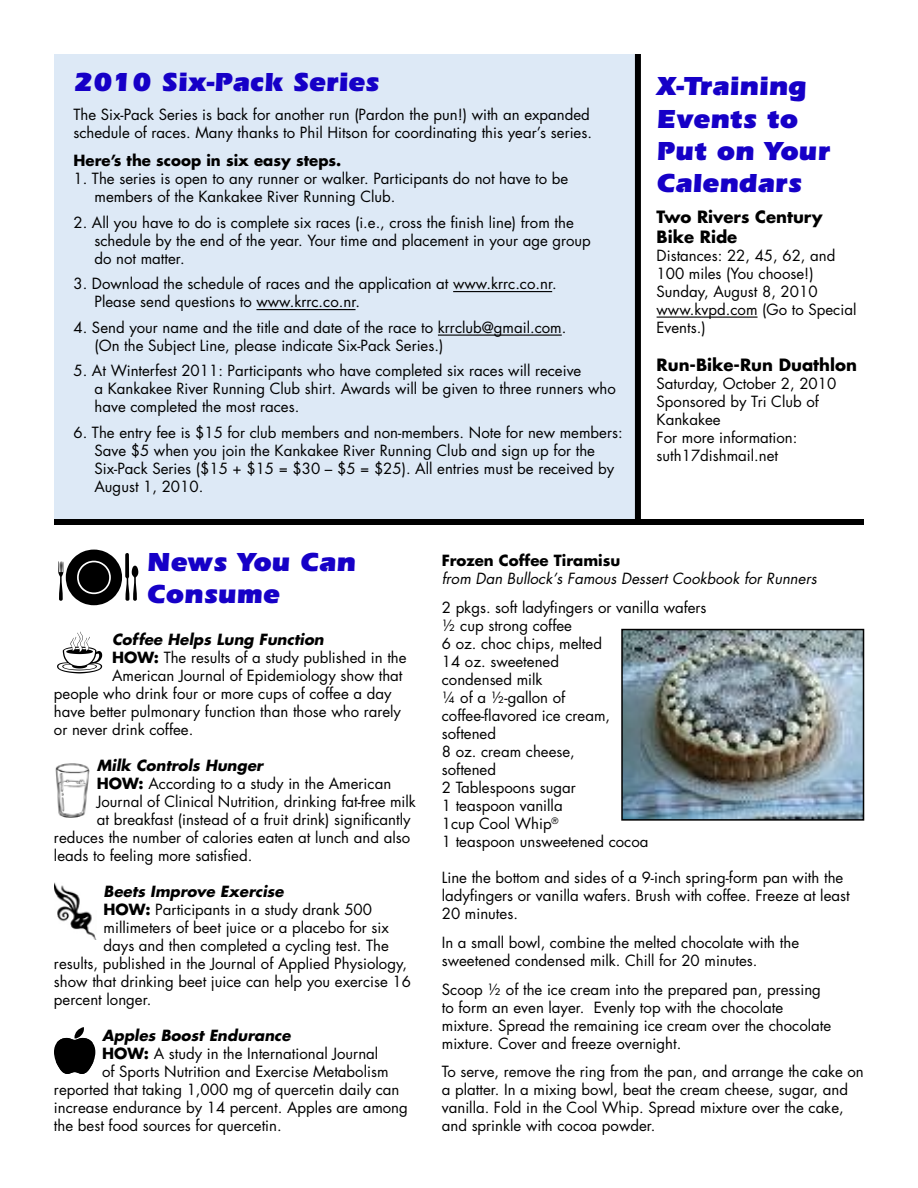
<style>
.page{position:relative;width:918px;height:1188px;background:#fff}
.page>*{position:absolute;margin:0;border:0;box-sizing:border-box;transform-origin:0 0}
.t1{font:900 27px/32.4px "Itc Eras";color:#1600c7}
.t2{font:700 16.5px/19.8px "Futura";color:#000}
.t3{font:15px/18px "Futura";color:#000}
.t4{font:italic 700 15px "Futura";color:#000}
.t5{font:700 15px "Futura";color:#000}
.t6{font:italic 15px "Futura";color:#000}
.s1{font-weight:700}
</style>
<div class="page">
<div style="left:54px;top:54px;width:585px;height:465px;background:#dde9f6"></div>
<div style="left:54px;top:519px;width:810px;height:6px;background:#000"></div>
<hr style="left:453px;top:291px;width:99px;height:1px;background:#000">
<hr style="left:256px;top:309px;width:100px;height:1px;background:#000">
<hr style="left:438px;top:335px;width:124px;height:1px;background:#000">
<div style="left:635px;top:54px;width:6px;height:468px;background:#000"></div>
<hr style="left:657px;top:317px;width:101px;height:1px;background:#000">
<svg style="left:54px;top:1027px;width:41px;height:47px"></svg>
<img style="left:55px;top:763px;width:35px;height:54px">
<img style="left:54px;top:883px;width:43px;height:57px">
<img style="left:624px;top:632px;width:237px;height:186px">
<div style="left:621px;top:629px;width:243px;height:192px;border:2px solid #000"></div>
<h1 class="t1" style="left:74px;top:66px;width:307px">2010 Six-Pack Series</h1>
<p class="t3" style="left:74px;top:105px;width:520px">The Six-Pack Series is back for another run (Pardon the pun!) with an expanded schedule of races. Many thanks to Phil Hitson for coordinating this year’s series.</p>
<p class="t5" style="left:74px;top:150px;width:269px">Here’s the scoop in six easy steps.</p>
<p class="t3" style="left:94px;top:170px;width:475px;text-indent:-21px">1. The series is open to any runner or walker. Participants do not have to be members of the Kankakee River Running Club.</p>
<p class="t3" style="left:94px;top:213px;width:498px;text-indent:-21px">2. All you have to do is complete six races (i.e., cross the finish line) from the schedule by the end of the year. Your time and placement in your age group do not matter.</p>
<p class="t3" style="left:94px;top:275px;width:464px;text-indent:-21px">3. Download the schedule of races and the application at www.krrc.co.nr.<br>Please send questions to www.krrc.co.nr.</p>
<p class="t3" style="left:94px;top:318px;width:473px;text-indent:-21px">4. Send your name and the title and date of the race to krrclub@gmail.com. (On the Subject Line, please indicate Six-Pack Series.)</p>
<p class="t3" style="left:94px;top:362px;width:523px;text-indent:-21px">5. At Winterfest 2011: Participants who have completed six races will receive<br>a Kankakee River Running Club shirt. Awards will be given to three runners who have completed the most races.</p>
<p class="t3" style="left:94px;top:423px;width:530px;text-indent:-21px">6. The entry fee is $15 for club members and non-members. Note for new members:<br>Save $5 when you join the Kankakee River Running Club and sign up for the Six-Pack Series ($15 + $15 = $30 – $5 = $25). All entries must be received by August 1, 2010.</p>
<h1 class="t1" style="left:657px;top:70px;width:175px">X-Training<br>Events to<br>Put on Your<br>Calendars</h1>
<p class="t2" style="left:657px;top:207px;width:167px">Two Rivers Century<br>Bike Ride</p>
<p class="t3" style="left:657px;top:246px;width:201px">Distances: 22, 45, 62, and<br>100 miles (You choose!)<br>Sunday, August 8, 2010 www.kvpd.com (Go to Special<br>Events.)</p>
<p class="t2" style="left:657px;top:354px;width:202px">Run-Bike-Run Duathlon</p>
<p class="t3" style="left:657px;top:374px;width:181px">Saturday, October 2, 2010<br>Sponsored by Tri Club of<br>Kankakee<br>For more information: suth17dishmail.net</p>
<h1 class="t1" style="left:147px;top:546px;width:210px">News You Can<br>Consume</h1>
<p class="t5" style="left:442px;top:550px;width:180px">Frozen Coffee Tiramisu</p>
<p class="t6" style="left:442px;top:568px;width:376px">from Dan Bullock’s Famous Dessert Cookbook for Runners</p>
<p class="t3" style="left:442px;top:598px;width:266px">2 pkgs. soft ladyfingers or vanilla wafers ½ cup strong coffee<br>6 oz. choc chips, melted<br>14 oz. sweetened<br>condensed milk<br>¼ of a ½-gallon of<br>coffee-flavored ice cream,<br>softened<br>8 oz. cream cheese,<br>softened<br>2 Tablespoons sugar<br>1 teaspoon vanilla<br>1cup Cool Whip<sup>®<br></sup>1 teaspoon unsweetened cocoa</p>
<p class="t3" style="left:442px;top:868px;width:409px">Line the bottom and sides of a 9-inch spring-form pan with the ladyfingers or vanilla wafers. Brush with coffee. Freeze at least<br>20 minutes.</p>
<p class="t3" style="left:442px;top:933px;width:359px">In a small bowl, combine the melted chocolate with the sweetened condensed milk. Chill for 20 minutes.</p>
<p class="t3" style="left:442px;top:980px;width:391px">Scoop ½ of the ice cream into the prepared pan, pressing to form an even layer. Evenly top with the chocolate mixture. Spread the remaining ice cream over the chocolate mixture. Cover and freeze overnight.</p>
<p class="t3" style="left:442px;top:1063px;width:424px">To serve, remove the ring from the pan, and arrange the cake on a platter. In a mixing bowl, beat the cream cheese, sugar, and vanilla. Fold in the Cool Whip. Spread mixture over the cake, and sprinkle with cocoa powder.</p>
<p class="t4" style="left:112px;top:629px;width:213px">Coffee Helps Lung Function</p>
<p class="t3" style="left:112px;top:649px;width:296px"><span class="s1">HOW:</span> The results of a study published in the</p>
<p class="t3" style="left:112px;top:667px;width:292px">American Journal of Epidemiology show that</p>
<p class="t3" style="left:54px;top:685px;width:339px">people who drink four or more cups of coffee a day</p>
<p class="t3" style="left:54px;top:703px;width:349px">have better pulmonary function than those who rarely</p>
<p class="t3" style="left:54px;top:721px;width:141px">or never drink coffee.</p>
<p class="t4" style="left:97px;top:755px;width:168px">Milk Controls Hunger</p>
<p class="t3" style="left:97px;top:775px;width:296px"><span class="s1">HOW:</span> According to a study in the American</p>
<p class="t3" style="left:97px;top:793px;width:321px">Journal of Clinical Nutrition, drinking fat-free milk</p>
<p class="t3" style="left:97px;top:811px;width:315px">at breakfast (instead of a fruit drink) significantly</p>
<p class="t3" style="left:54px;top:829px;width:358px">reduces the number of calories eaten at lunch and also</p>
<p class="t3" style="left:54px;top:847px;width:200px">leads to feeling more satisfied.</p>
<p class="t4" style="left:104px;top:881px;width:182px">Beets Improve Exercise</p>
<p class="t3" style="left:104px;top:901px;width:270px"><span class="s1">HOW:</span> Participants in a study drank 500</p>
<p class="t3" style="left:104px;top:919px;width:287px">millimeters of beet juice or a placebo for six</p>
<p class="t3" style="left:104px;top:937px;width:287px">days and then completed a cycling test. The</p>
<p class="t3" style="left:54px;top:955px;width:355px">results, published in the Journal of Applied Physiology,</p>
<p class="t3" style="left:54px;top:973px;width:358px">show that drinking beet juice can help you exercise 16</p>
<p class="t3" style="left:54px;top:991px;width:99px">percent longer.</p>
<p class="t4" style="left:102px;top:1025px;width:190px">Apples Boost Endurance</p>
<p class="t3" style="left:102px;top:1045px;width:278px"><span class="s1">HOW:</span> A study in the International Journal</p>
<p class="t3" style="left:102px;top:1063px;width:288px">of Sports Nutrition and Exercise Metabolism</p>
<p class="t3" style="left:54px;top:1081px;width:347px">reported that taking 1,000 mg of quercetin daily can</p>
<p class="t3" style="left:54px;top:1099px;width:355px">increase endurance by 14 percent. Apples are among</p>
<p class="t3" style="left:54px;top:1117px;width:229px">the best food sources for quercetin.</p>
</div>
